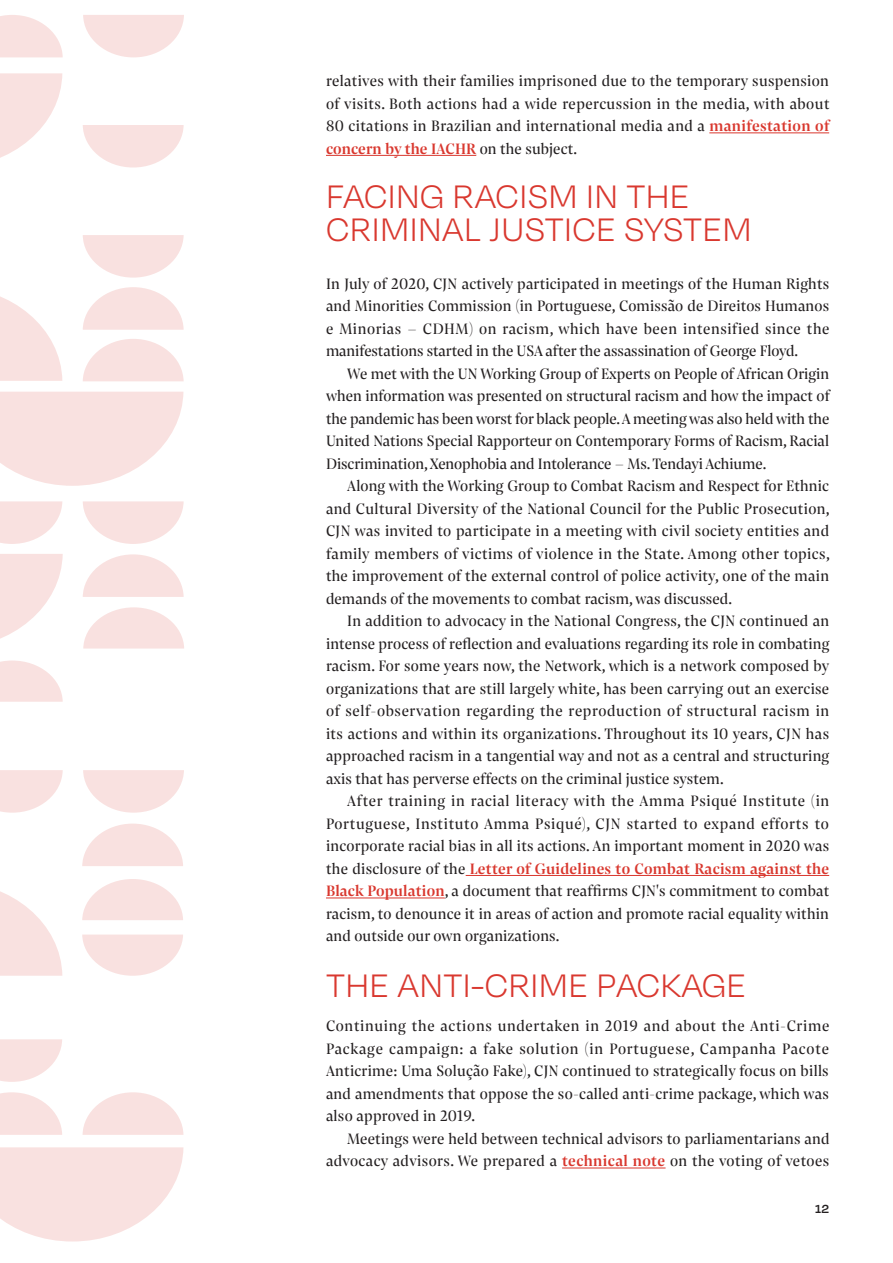
<style>
.page{position:relative;width:893px;height:1263px;background:#fff}
.page>*{position:absolute;margin:0;border:0;box-sizing:border-box;transform-origin:0 0}
.TIT_PADRAO1{font:300 37.5px/33px "Degular";letter-spacing:.01em;color:#d9382f}
.TXT_CORRIDOSERIFADO{font:15.75px/22.5px "Pensum Display";letter-spacing:.01em;color:#231f20;text-align:justify}
.t1{font:600 13.5px "Degular";color:#231f20}
.s1{font-weight:500;color:#d9382f}
</style>
<div class="page">
<hr style="left:709px;top:132px;width:120px;height:1px;background:#d9382f">
<hr style="left:326px;top:155px;width:150px;height:1px;background:#d9382f">
<hr style="left:466px;top:875px;width:363px;height:1px;background:#d9382f">
<hr style="left:326px;top:897px;width:119px;height:1px;background:#d9382f">
<hr style="left:562px;top:1167px;width:104px;height:1px;background:#d9382f">
<svg style="left:0;top:1147px;width:183px;height:94px"></svg>
<svg style="left:0;top:891px;width:62px;height:85px"></svg>
<svg style="left:82px;top:934px;width:101px;height:42px"></svg>
<svg style="left:82px;top:879px;width:101px;height:41px"></svg>
<svg style="left:82px;top:823px;width:101px;height:43px"></svg>
<svg style="left:83px;top:1092px;width:100px;height:43px"></svg>
<svg style="left:0;top:1092px;width:62px;height:43px"></svg>
<svg style="left:0;top:1039px;width:62px;height:43px"></svg>
<svg style="left:0;top:296px;width:62px;height:85px"></svg>
<svg style="left:0;top:73px;width:62px;height:85px"></svg>
<svg style="left:0;top:554px;width:63px;height:85px"></svg>
<svg style="left:83px;top:607px;width:101px;height:41px"></svg>
<svg style="left:0;top:660px;width:63px;height:42px"></svg>
<svg style="left:83px;top:125px;width:101px;height:43px"></svg>
<svg style="left:0;top:15px;width:63px;height:42px"></svg>
<svg style="left:83px;top:15px;width:101px;height:42px"></svg>
<svg style="left:0;top:770px;width:63px;height:43px"></svg>
<svg style="left:83px;top:770px;width:101px;height:43px"></svg>
<svg style="left:83px;top:235px;width:101px;height:43px"></svg>
<svg style="left:83px;top:287px;width:101px;height:43px"></svg>
<svg style="left:83px;top:339px;width:101px;height:42px"></svg>
<svg style="left:0;top:501px;width:62px;height:43px"></svg>
<svg style="left:83px;top:501px;width:101px;height:43px"></svg>
<svg style="left:83px;top:554px;width:101px;height:43px"></svg>
<svg style="left:0;top:392px;width:183px;height:94px"></svg>
<p class="TXT_CORRIDOSERIFADO" style="left:326px;top:69px;width:505px">relatives with their families imprisoned due to the temporary suspension of visits. Both actions had a wide repercussion in the media, with about 80 citations in Brazilian and international media and a <span class="s1">manifestation of concern by the IACHR</span> on the subject.</p>
<p class="TIT_PADRAO1" style="left:326px;top:179px;width:427px">FACING RACISM IN THE<br>CRIMINAL JUSTICE SYSTEM</p>
<p class="TXT_CORRIDOSERIFADO" style="left:326px;top:272px;width:505px">In July of 2020, CJN actively participated in meetings of the Human Rights and Minorities Commission (in Portuguese, Comissão de Direitos Humanos e Minorias - CDHM) on racism, which have been intensified since the manifestations started in the USA after the assassination of George Floyd.</p>
<p class="TXT_CORRIDOSERIFADO" style="left:326px;top:362px;width:505px;text-indent:21px">We met with the UN Working Group of Experts on People of African Origin when information was presented on structural racism and how the impact of the pandemic has been worst for black people. A meeting was also held with the United Nations Special Rapporteur on Contemporary Forms of Racism, Racial Discrimination, Xenophobia and Intolerance - Ms. Tendayi Achiume.</p>
<p class="TXT_CORRIDOSERIFADO" style="left:326px;top:474px;width:505px;text-indent:21px">Along with the Working Group to Combat Racism and Respect for Ethnic and Cultural Diversity of the National Council for the Public Prosecution, CJN was invited to participate in a meeting with civil society entities and family members of victims of violence in the State. Among other topics, the improvement of the external control of police activity, one of the main demands of the movements to combat racism, was discussed.</p>
<p class="TXT_CORRIDOSERIFADO" style="left:326px;top:609px;width:505px;text-indent:21px">In addition to advocacy in the National Congress, the CJN continued an intense process of reflection and evaluations regarding its role in combating racism. For some years now, the Network, which is a network composed by organizations that are still largely white, has been carrying out an exercise of self-observation regarding the reproduction of structural racism in its actions and within its organizations. Throughout its 10 years, CJN has approached racism in a tangential way and not as a central and structuring axis that has perverse effects on the criminal justice system.</p>
<p class="TXT_CORRIDOSERIFADO" style="left:326px;top:789px;width:505px;text-indent:21px">After training in racial literacy with the Amma Psiqué Institute (in Portuguese, Instituto Amma Psiqué), CJN started to expand efforts to incorporate racial bias in all its actions. An important moment in 2020 was the disclosure of the <span class="s1">Letter of Guidelines to Combat Racism against the Black Population</span>, a document that reaffirms CJN's commitment to combat racism, to denounce it in areas of action and promote racial equality within and outside our own organizations.</p>
<p class="TIT_PADRAO1" style="left:326px;top:967px;width:422px">THE ANTI-CRIME PACKAGE</p>
<p class="TXT_CORRIDOSERIFADO" style="left:326px;top:1014px;width:505px">Continuing the actions undertaken in 2019 and about the Anti-Crime Package campaign: a fake solution (in Portuguese, Campanha Pacote Anticrime: Uma Solução Fake), CJN continued to strategically focus on bills and amendments that oppose the so-called anti-crime package, which was also approved in 2019.</p>
<p class="TXT_CORRIDOSERIFADO" style="left:326px;top:1127px;width:505px;text-align:right">Meetings were held between technical advisors to parliamentarians and advocacy advisors. We prepared a <span class="s1">technical note</span> on the voting of vetoes</p>
<p class="t1" style="left:815px;top:1200px;width:15px">12</p>
</div>
